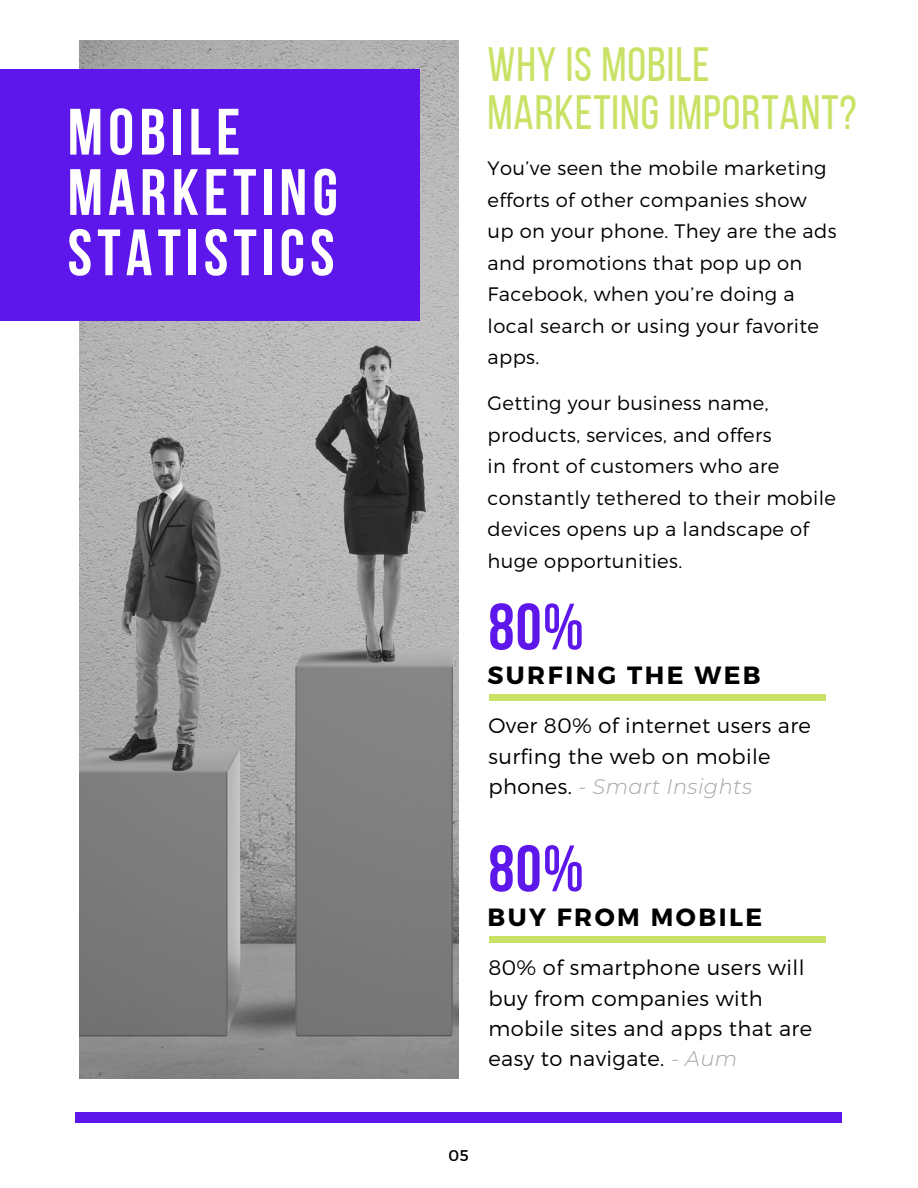
<style>
.page{position:relative;width:918px;height:1188px;background:#fff}
.page>*{position:absolute;margin:0;border:0;box-sizing:border-box;transform-origin:0 0}
.t1{font:700 65.4px/60.3px "Bebas Neue";letter-spacing:.08em;color:#fff}
.t2{font:700 65.4px "Bebas Neue";color:#5e17eb}
.t3{font:48px/48.3px "Bebas Neue";letter-spacing:.02em;color:#c9e265}
.t4{font:700 24.9px "Montserrat";letter-spacing:.1em;color:#000}
.t5{font:300 21px/30.3px "Montserrat";letter-spacing:.02em;color:#000}
.t6{font:300 19.5px/31.5px "Montserrat";letter-spacing:.02em;color:#000}
.t7{font:15.6px "Montserrat";color:#000}
.s1{font-style:italic;color:#a6a6a6}
</style>
<div class="page">
<img style="left:79px;top:40px;width:379px;height:1039px">
<div style="left:0;top:70px;width:420px;height:251px;background:#5e17eb"></div>
<div style="left:76px;top:1113px;width:766px;height:10px;background:#5e17eb"></div>
<div style="left:490px;top:695px;width:336px;height:5px;background:#c9e265"></div>
<div style="left:490px;top:937px;width:336px;height:5px;background:#c9e265"></div>
<h1 class="t1" style="left:68px;top:108px;width:272px">MOBILE<br>MARKETING<br>STATISTICS</h1>
<h2 class="t3" style="left:487px;top:44px;width:371px">WHY IS MOBILE<br>MARKETING IMPORTANT?</h2>
<p class="t6" style="left:488px;top:152px;width:351px">You’ve seen the mobile marketing efforts of other companies show up on your phone. They are the ads and promotions that pop up on<br>Facebook, when you’re doing a local search or using your favorite apps.</p>
<p class="t6" style="left:488px;top:386px;width:350px">Getting your business name, products, services, and offers<br>in front of customers who are constantly tethered to their mobile devices opens up a landscape of huge opportunities.</p>
<h1 class="t2" style="left:489px;top:600px;width:97px">80%</h1>
<p class="t4" style="left:487px;top:659px;width:275px">SURFING THE WEB</p>
<p class="t5" style="left:488px;top:710px;width:324px">Over 80% of internet users are surfing the web on mobile phones. <span class="s1">- Smart Insights</span></p>
<h1 class="t2" style="left:489px;top:842px;width:97px">80%</h1>
<p class="t4" style="left:487px;top:901px;width:276px">BUY FROM MOBILE</p>
<p class="t5" style="left:488px;top:952px;width:325px">80% of smartphone users will buy from companies with mobile sites and apps that are easy to navigate. <span class="s1">- Aum</span></p>
<p class="t7" style="left:449px;top:1145px;width:22px">05</p>
</div>
